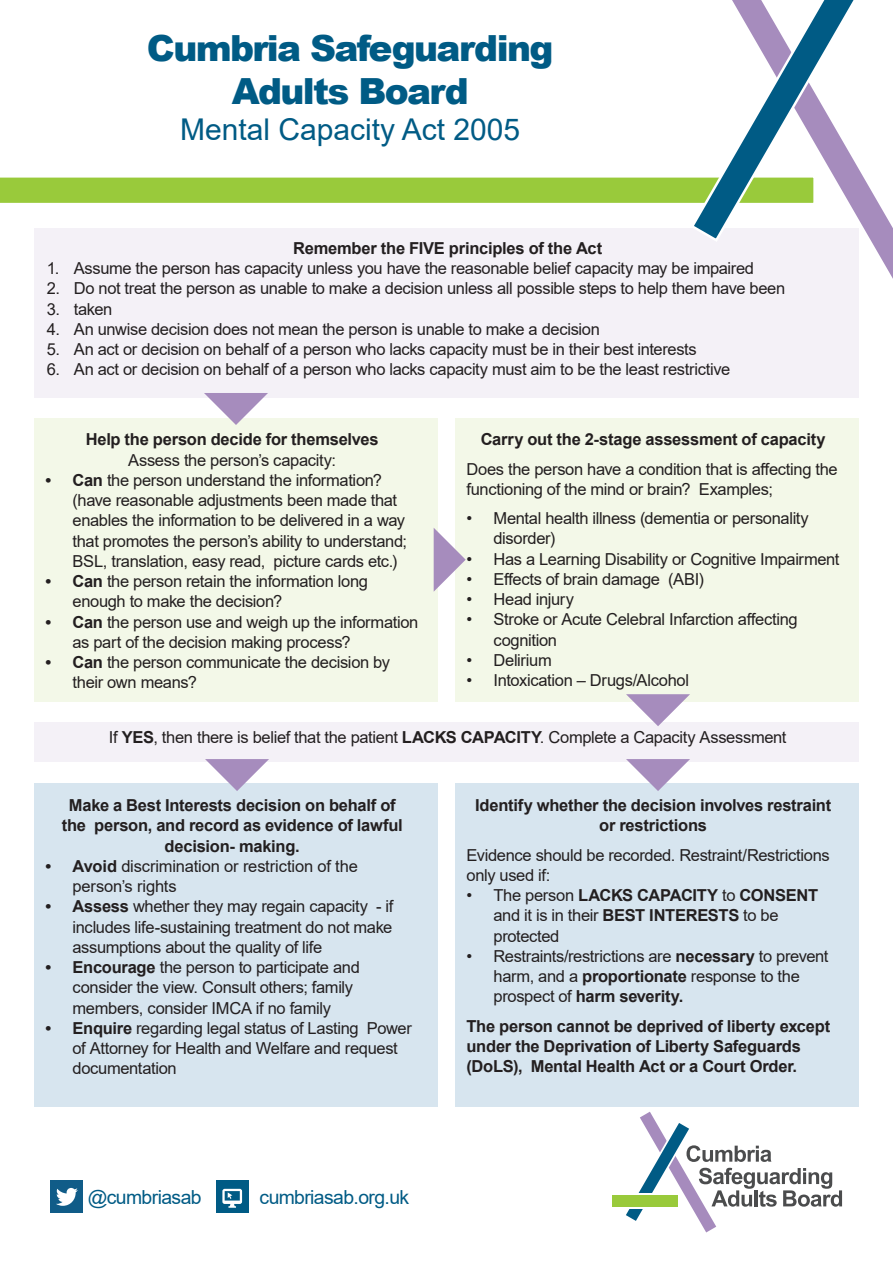
<style>
.page{position:relative;width:893px;height:1263px;background:#fff}
.page>*{position:absolute;margin:0;border:0;box-sizing:border-box;transform-origin:0 0}
.t1{font:900 36px/43.2px "Arial";letter-spacing:-.045em;color:#005b85;text-align:center}
.Headline{font:30px "Arial";color:#005b85}
.t2{font:19.35px "Arial";letter-spacing:-.03em;color:#005b85}
.Body_Copy{font:16.5px/20.2px "Arial";letter-spacing:-.02em;color:#231f20}
.Body_Copy-2{font:700 16.5px/20.2px "Arial";letter-spacing:-.015em;color:#231f20;text-align:center}
.s1{font-weight:700}
</style>
<div class="page">
<div style="left:34px;top:228px;width:825px;height:170px;background:#f4f1f7"></div>
<svg style="left:862px;top:175px;width:31px;height:104px"></svg>
<svg style="left:0;top:0;width:862px;height:241px"></svg>
<div style="left:216px;top:1180px;width:32px;height:33px;background:#005b85"></div>
<svg style="left:222px;top:1189px;width:20px;height:19px"></svg>
<svg style="left:51px;top:1181px;width:32px;height:32px"></svg>
<div style="left:612px;top:1195px;width:65px;height:11px;background:#99ca3b"></div>
<svg style="left:623px;top:1111px;width:219px;height:122px"></svg>
<div style="left:34px;top:418px;width:404px;height:284px;background:#f3f8e8"></div>
<div style="left:34px;top:783px;width:404px;height:324px;background:#d7e5ef"></div>
<div style="left:455px;top:418px;width:404px;height:284px;background:#f3f8e8"></div>
<div style="left:455px;top:783px;width:404px;height:324px;background:#d7e5ef"></div>
<div style="left:34px;top:722px;width:825px;height:39px;background:#f4f1f7"></div>
<svg style="left:434px;top:528px;width:32px;height:63px"></svg>
<svg style="left:204px;top:393px;width:64px;height:32px"></svg>
<svg style="left:626px;top:694px;width:64px;height:32px"></svg>
<svg style="left:626px;top:759px;width:64px;height:32px"></svg>
<svg style="left:205px;top:759px;width:64px;height:32px"></svg>
<p class="t1" style="left:147px;top:26px;width:408px">Cumbria Safeguarding<br>Adults Board</p>
<p class="Headline" style="left:180px;top:109px;width:342px">Mental Capacity Act 2005</p>
<p class="Body_Copy-2" style="left:293px;top:238px;width:310px">Remember the FIVE principles of the Act</p>
<p class="Body_Copy" style="left:47px;top:258px;width:709px">1. Assume the person has capacity unless you have the reasonable belief capacity may be impaired</p>
<p class="Body_Copy" style="left:47px;top:278px;width:740px">2. Do not treat the person as unable to make a decision unless all possible steps to help them have been</p>
<p class="Body_Copy" style="left:47px;top:299px;width:67px">3. taken</p>
<p class="Body_Copy" style="left:47px;top:319px;width:555px">4. An unwise decision does not mean the person is unable to make a decision</p>
<p class="Body_Copy" style="left:47px;top:339px;width:652px">5. An act or decision on behalf of a person who lacks capacity must be in their best interests</p>
<p class="Body_Copy" style="left:47px;top:359px;width:685px">6. An act or decision on behalf of a person who lacks capacity must aim to be the least restrictive</p>
<p class="Body_Copy-2" style="left:86px;top:430px;width:295px">Help the person decide for themselves</p>
<p class="Body_Copy" style="left:128px;top:450px;width:209px">Assess the person’s capacity:</p>
<p class="Body_Copy" style="left:73px;top:470px;width:336px;text-indent:-27px"><span class="s1">• Can</span> the person understand the information? (have reasonable adjustments been made that enables the information to be delivered in a way that promotes the person’s ability to understand; BSL, translation, easy read, picture cards etc.)</p>
<p class="Body_Copy" style="left:73px;top:571px;width:297px;text-indent:-27px"><span class="s1">• Can</span> the person retain the information long enough to make the decision?</p>
<p class="Body_Copy" style="left:73px;top:612px;width:347px;text-indent:-27px"><span class="s1">• Can</span> the person use and weigh up the information as part of the decision making process?</p>
<p class="Body_Copy" style="left:73px;top:652px;width:319px;text-indent:-27px"><span class="s1">• Can</span> the person communicate the decision by their own means?</p>
<p class="Body_Copy-2" style="left:481px;top:430px;width:346px">Carry out the 2-stage assessment of capacity</p>
<p class="Body_Copy" style="left:466px;top:459px;width:373px">Does the person have a condition that is affecting the functioning of the mind or brain? Examples;</p>
<p class="Body_Copy" style="left:493px;top:508px;width:317px;text-indent:-27px">• Mental health illness (dementia or personality disorder)</p>
<p class="Body_Copy" style="left:466px;top:549px;width:374px">• Has a Learning Disability or Cognitive Impairment</p>
<p class="Body_Copy" style="left:466px;top:569px;width:239px">• Effects of brain damage (ABI)</p>
<p class="Body_Copy" style="left:466px;top:589px;width:109px">• Head injury</p>
<p class="Body_Copy" style="left:493px;top:609px;width:306px;text-indent:-27px">• Stroke or Acute Celebral Infarction affecting cognition</p>
<p class="Body_Copy" style="left:466px;top:650px;width:87px">• Delirium</p>
<p class="Body_Copy" style="left:466px;top:670px;width:224px">• Intoxication – Drugs/Alcohol</p>
<p class="Body_Copy" style="left:109px;top:727px;width:679px">If <span class="s1">YES</span>, then there is belief that the patient <span class="s1">LACKS CAPACITY</span>. Complete a Capacity Assessment</p>
<p class="Body_Copy-2" style="left:62px;top:795px;width:343px">Make a Best Interests decision on behalf of the person, and record as evidence of lawful decision- making.</p>
<p class="Body_Copy" style="left:73px;top:856px;width:287px;text-indent:-27px"><span class="s1">• Avoid</span> discrimination or restriction of the person’s rights</p>
<p class="Body_Copy" style="left:73px;top:896px;width:322px;text-align:justify;text-indent:-27px"><span class="s1">• Assess</span> whether they may regain capacity - if includes life-sustaining treatment do not make assumptions about the quality of life</p>
<p class="Body_Copy" style="left:73px;top:957px;width:289px;text-indent:-27px"><span class="s1">• Encourage</span> the person to participate and consider the view. Consult others; family members, consider IMCA if no family</p>
<p class="Body_Copy" style="left:73px;top:1018px;width:341px;text-indent:-27px"><span class="s1">• Enquire</span> regarding legal status of Lasting Power of Attorney for Health and Welfare and request documentation</p>
<p class="t2" style="left:88px;top:1183px;width:115px">@cumbriasab</p>
<p class="t2" style="left:260px;top:1183px;width:151px">cumbriasab.org.uk</p>
<p class="Body_Copy-2" style="left:475px;top:795px;width:358px">Identify whether the decision involves restraint</p>
<p class="Body_Copy-2" style="left:599px;top:816px;width:109px">or restrictions</p>
<p class="Body_Copy" style="left:466px;top:844px;width:365px">Evidence should be recorded. Restraint/Restrictions only used if:</p>
<p class="Body_Copy" style="left:493px;top:885px;width:326px;text-indent:-27px">• The person <span class="s1">LACKS CAPACITY</span> to <span class="s1">CONSENT </span>and it is in their <span class="s1">BEST INTERESTS</span> to be protected</p>
<p class="Body_Copy" style="left:493px;top:946px;width:336px;text-indent:-27px">• Restraints/restrictions are <span class="s1">necessary</span> to prevent harm, and a <span class="s1">proportionate</span> response to the prospect of <span class="s1">harm severity.</span></p>
<p class="Body_Copy-2" style="left:466px;top:1016px;width:365px">The person cannot be deprived of liberty except</p>
<p class="Body_Copy-2" style="left:466px;top:1036px;width:336px;text-align:left">under the Deprivation of Liberty Safeguards (DoLS), Mental Health Act or a Court Order.</p>
</div>
